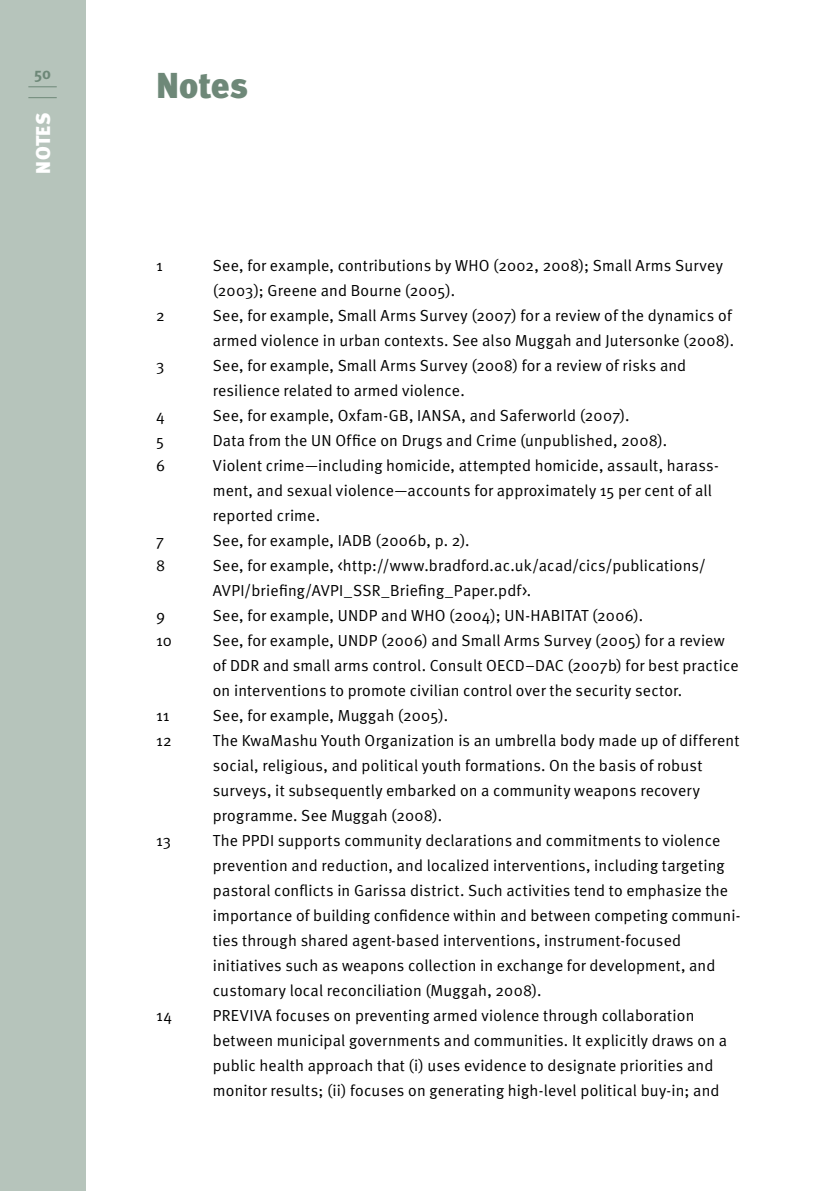
<style>
.page{position:relative;width:840px;height:1191px;background:#fff}
.page>*{position:absolute;margin:0;border:0;box-sizing:border-box;transform-origin:0 0}
.t1{font:36px "Meta Black LF";letter-spacing:-.005em;color:#6e8878}
.t2{font:900 20px "Meta";color:#fff}
.t3{font:16px/25px "Meta Normal";letter-spacing:.01em;color:#000}
.t4{font:700 16px "Meta";color:#6e8878}
</style>
<div class="page">
<div style="left:0;top:0;width:85px;height:1191px;background:#b6c4bb"></div>
<svg style="left:28px;top:86px;width:29px;height:1px"></svg>
<svg style="left:28px;top:97px;width:29px;height:1px"></svg>
<p class="t4" style="left:34px;top:64px;width:18px">50</p>
<p class="t2" style="left:31px;top:174px;width:62px;rotate:-90deg">NOTES</p>
<h1 class="t1" style="left:156px;top:64px;width:93px">Notes</h1>
<p class="t3" style="left:156px;top:252px;width:8px">1</p>
<p class="t3" style="left:213px;top:252px;width:511px">See, for example, contributions by WHO (2002, 2008); Small Arms Survey (2003); Greene and Bourne (2005).</p>
<p class="t3" style="left:156px;top:302px;width:10px">2</p>
<p class="t3" style="left:213px;top:302px;width:522px">See, for example, Small Arms Survey (2007) for a review of the dynamics of armed violence in urban contexts. See also Muggah and Jutersonke (2008).</p>
<p class="t3" style="left:156px;top:352px;width:10px">3</p>
<p class="t3" style="left:213px;top:352px;width:474px">See, for example, Small Arms Survey (2008) for a review of risks and resilience related to armed violence.</p>
<p class="t3" style="left:156px;top:402px;width:10px">4</p>
<p class="t3" style="left:213px;top:402px;width:418px">See, for example, Oxfam-GB, IANSA, and Saferworld (2007).</p>
<p class="t3" style="left:156px;top:427px;width:9px">5</p>
<p class="t3" style="left:213px;top:427px;width:455px">Data from the UN Office on Drugs and Crime (unpublished, 2008).</p>
<p class="t3" style="left:156px;top:452px;width:11px">6</p>
<p class="t3" style="left:213px;top:452px;width:507px">Violent crime—including homicide, attempted homicide, assault, harass&shy;ment, and sexual violence—accounts for approximately 15 per cent of all reported crime.</p>
<p class="t3" style="left:156px;top:527px;width:9px">7</p>
<p class="t3" style="left:213px;top:527px;width:258px">See, for example, IADB (2006b, p. 2).</p>
<p class="t3" style="left:156px;top:552px;width:11px">8</p>
<p class="t3" style="left:213px;top:552px;width:494px">See, for example, &lt;http://www.bradford.ac.uk/acad/cics/publications/<br>AVPI/briefing/AVPI_SSR_Briefing_Paper.pdf&gt;.</p>
<p class="t3" style="left:156px;top:602px;width:11px">9</p>
<p class="t3" style="left:213px;top:602px;width:431px">See, for example, UNDP and WHO (2004); UN-HABITAT (2006).</p>
<p class="t3" style="left:156px;top:627px;width:17px">10</p>
<p class="t3" style="left:213px;top:627px;width:527px">See, for example, UNDP (2006) and Small Arms Survey (2005) for a review of DDR and small arms control. Consult OECD–DAC (2007b) for best practice on interventions to promote civilian control over the security sector.</p>
<p class="t3" style="left:156px;top:702px;width:15px">11</p>
<p class="t3" style="left:213px;top:702px;width:237px">See, for example, Muggah (2005).</p>
<p class="t3" style="left:156px;top:727px;width:17px">12</p>
<p class="t3" style="left:213px;top:727px;width:528px">The KwaMashu Youth Organization is an umbrella body made up of different social, religious, and political youth formations. On the basis of robust surveys, it subsequently embarked on a community weapons recovery programme. See Muggah (2008).</p>
<p class="t3" style="left:156px;top:827px;width:16px">13</p>
<p class="t3" style="left:213px;top:827px;width:529px">The PPDI supports community declarations and commitments to violence prevention and reduction, and localized interventions, including targeting pastoral conflicts in Garissa district. Such activities tend to emphasize the importance of building confidence within and between competing communi&shy;ties through shared agent-based interventions, instrument-focused initiatives such as weapons collection in exchange for development, and customary local reconciliation (Muggah, 2008).</p>
<p class="t3" style="left:156px;top:1002px;width:17px">14</p>
<p class="t3" style="left:213px;top:1002px;width:515px">PREVIVA focuses on preventing armed violence through collaboration between municipal governments and communities. It explicitly draws on a public health approach that (i) uses evidence to designate priorities and monitor results; (ii) focuses on generating high-level political buy-in; and</p>
</div>
